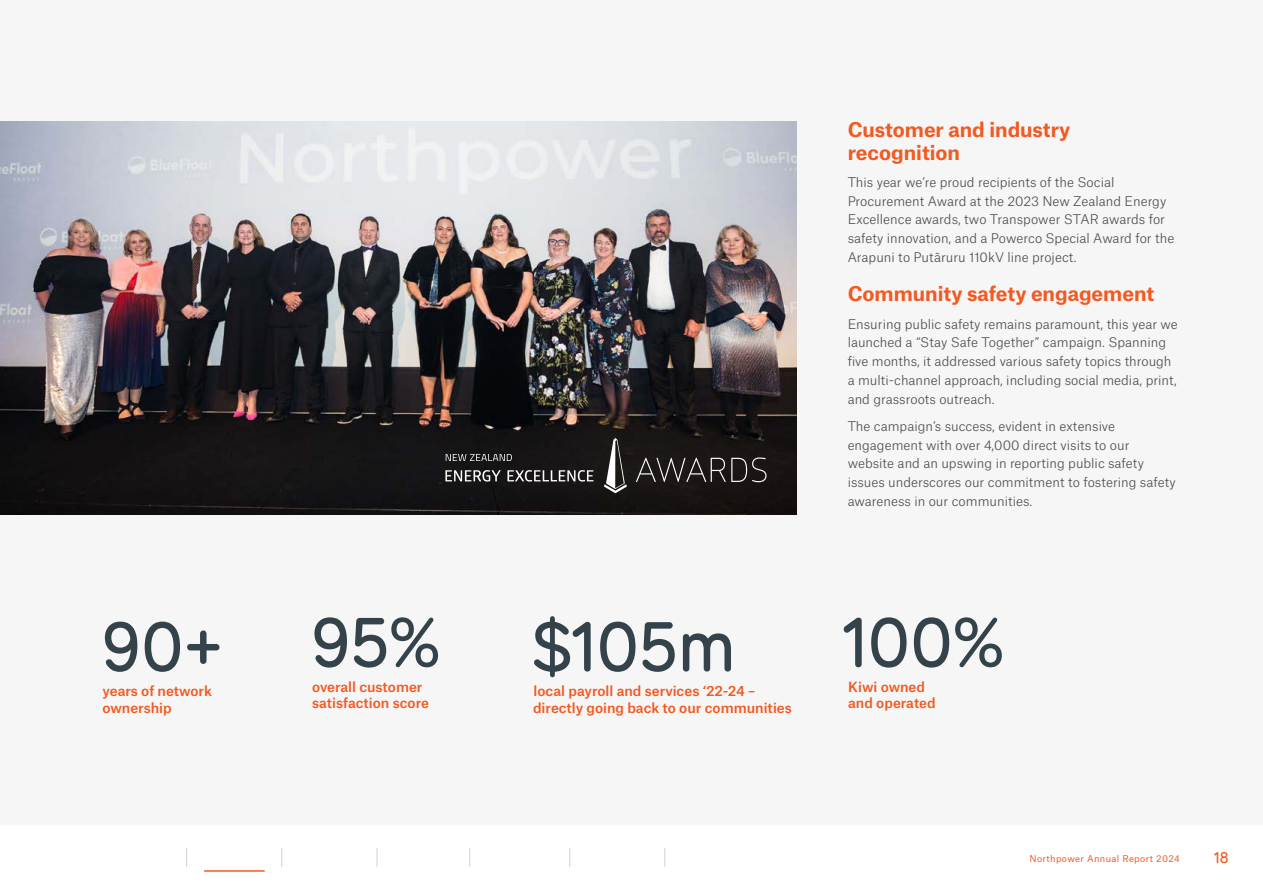
<style>
.page{position:relative;width:1263px;height:893px;background:#f6f6f6}
.page>*{position:absolute;margin:0;border:0;box-sizing:border-box;transform-origin:0 0}
.t1{font:500 67.5px "Typ 1451 LLTT";color:#34424a}
.t2{font:700 19.5px/22.5px "Atlas Grotesk";color:#f15a22}
.t3{font:500 15px "Typ 1451 LLTT";color:#f15a22}
.t4{font:500 13.5px/16.5px "Atlas Grotesk";color:#f15a22}
.t5{font:300 12.75px/18.8px "Atlas Grotesk";color:#4d4d4f}
.t6{font:9px "Atlas Grotesk";letter-spacing:.04em;color:#f15a22}
</style>
<div class="page">
<img style="left:0;top:121px;width:797px;height:393px">
<svg style="left:636px;top:457px;width:130px;height:25px"></svg>
<svg style="left:445px;top:470px;width:56px;height:12px"></svg>
<svg style="left:507px;top:470px;width:86px;height:12px"></svg>
<svg style="left:446px;top:454px;width:66px;height:7px"></svg>
<svg style="left:604px;top:438px;width:23px;height:55px"></svg>
<div style="left:0;top:825px;width:1263px;height:68px;background:#fff"></div>
<svg style="left:186px;top:848px;width:1px;height:19px"></svg>
<svg style="left:281px;top:848px;width:1px;height:19px"></svg>
<svg style="left:377px;top:848px;width:1px;height:19px"></svg>
<svg style="left:469px;top:848px;width:1px;height:19px"></svg>
<svg style="left:569px;top:848px;width:1px;height:19px"></svg>
<svg style="left:664px;top:848px;width:1px;height:19px"></svg>
<hr style="left:204px;top:870px;width:61px;height:2px;background:#f15a22">
<h1 class="t1" style="left:102px;top:595px;width:123px">90+</h1>
<p class="t4" style="left:102px;top:681px;width:111px">years of network ownership</p>
<h1 class="t1" style="left:311px;top:591px;width:130px">95%</h1>
<p class="t4" style="left:312px;top:677px;width:119px">overall customer satisfaction score</p>
<h1 class="t1" style="left:533px;top:595px;width:205px">$105m</h1>
<p class="t4" style="left:533px;top:681px;width:260px">local payroll and services ‘22-24 – directly going back to our communities</p>
<h2 class="t2" style="left:848px;top:116px;width:224px">Customer and industry recognition</h2>
<p class="t5" style="left:848px;top:171px;width:328px">This year we’re proud recipients of the Social Procurement Award at the 2023 New Zealand Energy Excellence awards, two Transpower STAR awards for safety innovation, and a Powerco Special Award for the Arapuni to Putāruru 110kV line project.</p>
<h2 class="t2" style="left:848px;top:281px;width:308px">Community safety engagement</h2>
<p class="t5" style="left:848px;top:313px;width:332px">Ensuring public safety remains paramount, this year we launched a “Stay Safe Together” campaign. Spanning five months, it addressed various safety topics through a multi-channel approach, including social media, print, and grassroots outreach.</p>
<p class="t5" style="left:848px;top:415px;width:330px">The campaign’s success, evident in extensive engagement with over 4,000 direct visits to our website and an upswing in reporting public safety issues underscores our commitment to fostering safety awareness in our communities.</p>
<h1 class="t1" style="left:843px;top:591px;width:163px">100%</h1>
<p class="t4" style="left:848px;top:677px;width:89px">Kiwi owned and operated</p>
<p class="t6" style="left:1029px;top:851px;width:152px">Northpower Annual Report 2024</p>
<p class="t3" style="left:1214px;top:846px;width:16px">18</p>
</div>
